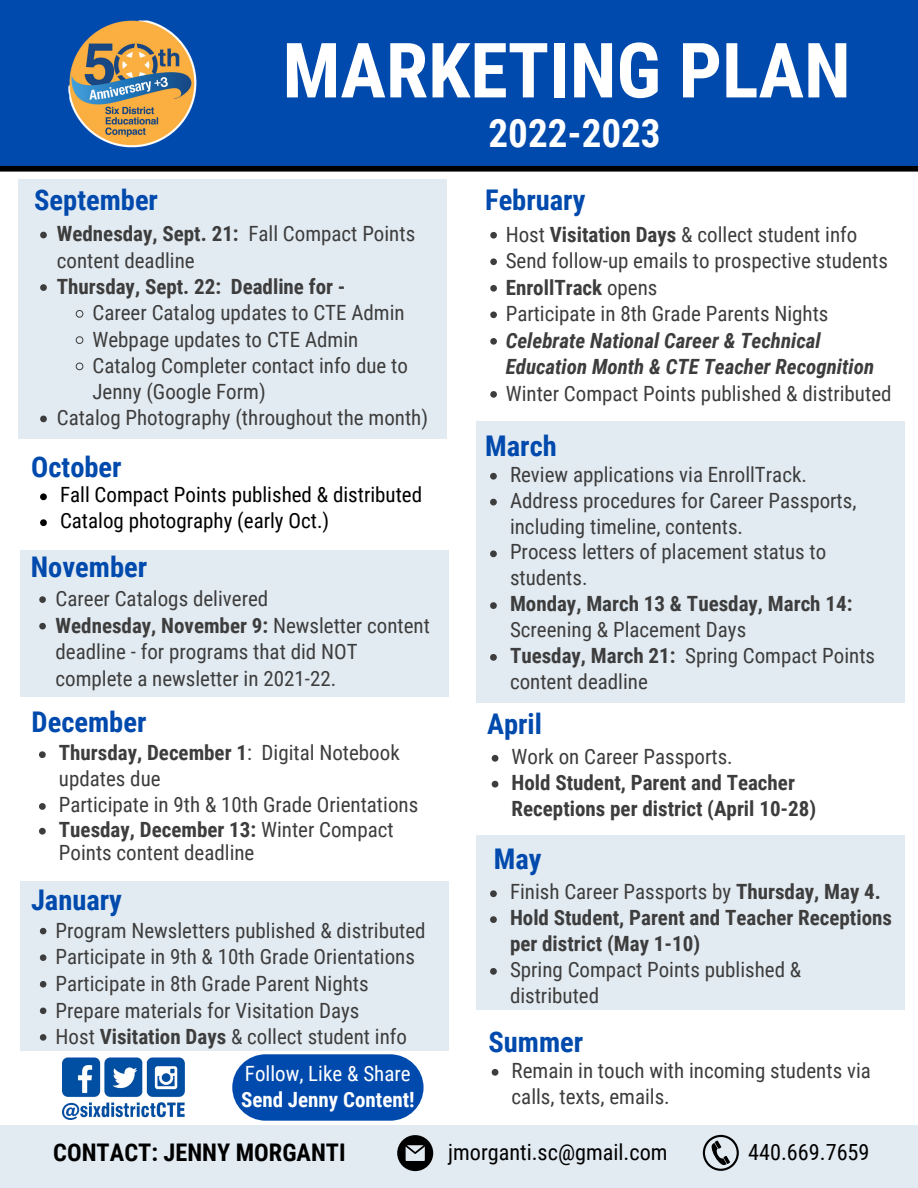
<style>
.page{position:relative;width:918px;height:1188px;background:#fff}
.page>*{position:absolute;margin:0;border:0;box-sizing:border-box;transform-origin:0 0}
.t1{font:700 76.2px "Roboto Condensed";color:#fff}
.t2{font:700 39.15px "Roboto Condensed";color:#fff}
.t3{font:700 28.5px "Roboto Condensed";color:#004aad}
.t4{font:700 24.3px "Roboto Condensed";color:#000}
.t5{font:22.2px "Roboto Condensed";color:#000}
.t6{font:21px/26.5px "Roboto Condensed";color:#3d3d3d}
.t7{font:700 21px/25.8px "Roboto Condensed";color:#3d3d3d}
.t8{font:italic 700 21px/26.5px "Roboto Condensed";color:#3d3d3d}
.t9{font:21px/25.8px "Roboto Condensed";color:#000}
.t10{font:21px "Roboto Condensed";color:#fff}
.t11{font:700 21px "Roboto Condensed";color:#fff}
.s1{font-weight:700}
.s2{font-weight:400}
</style>
<div class="page">
<div style="left:0;top:0;width:918px;height:191px;background:#004aad"></div>
<div style="left:0;top:169px;width:918px;height:1019px;background:#fff"></div>
<div style="left:0;top:1125px;width:918px;height:63px;background:#e3ebf2"></div>
<svg style="left:703px;top:1135px;width:36px;height:36px"></svg>
<svg style="left:397px;top:1135px;width:36px;height:36px"></svg>
<img style="left:62px;top:1057px;width:123px;height:63px">
<div style="left:232px;top:1054px;width:192px;height:67px;background:#004aad;border-radius:33px"></div>
<div style="left:18px;top:179px;width:428px;height:260px;background:#e3ebf2"></div>
<div style="left:20px;top:551px;width:428px;height:146px;background:#e3ebf2"></div>
<div style="left:20px;top:881px;width:428px;height:170px;background:#e3ebf2"></div>
<div style="left:476px;top:835px;width:429px;height:175px;background:#e3ebf2"></div>
<div style="left:476px;top:422px;width:429px;height:281px;background:#e3ebf2"></div>
<div style="left:0;top:166px;width:918px;height:6px;background:#000"></div>
<img style="left:68px;top:20px;width:129px;height:128px">
<svg style="left:40px;top:232px;width:7px;height:6px"></svg>
<svg style="left:40px;top:284px;width:7px;height:7px"></svg>
<svg style="left:76px;top:310px;width:7px;height:8px"></svg>
<svg style="left:76px;top:336px;width:7px;height:8px"></svg>
<svg style="left:76px;top:362px;width:7px;height:8px"></svg>
<svg style="left:40px;top:416px;width:7px;height:6px"></svg>
<svg style="left:39px;top:596px;width:7px;height:7px"></svg>
<svg style="left:39px;top:623px;width:7px;height:6px"></svg>
<svg style="left:39px;top:751px;width:7px;height:7px"></svg>
<svg style="left:39px;top:803px;width:7px;height:7px"></svg>
<svg style="left:39px;top:828px;width:7px;height:7px"></svg>
<svg style="left:40px;top:928px;width:6px;height:6px"></svg>
<svg style="left:40px;top:954px;width:6px;height:7px"></svg>
<svg style="left:40px;top:981px;width:6px;height:7px"></svg>
<svg style="left:40px;top:1008px;width:6px;height:6px"></svg>
<svg style="left:40px;top:1034px;width:6px;height:7px"></svg>
<svg style="left:490px;top:232px;width:7px;height:7px"></svg>
<svg style="left:490px;top:258px;width:7px;height:7px"></svg>
<svg style="left:490px;top:285px;width:7px;height:7px"></svg>
<svg style="left:490px;top:311px;width:7px;height:7px"></svg>
<svg style="left:490px;top:338px;width:7px;height:7px"></svg>
<svg style="left:490px;top:391px;width:7px;height:7px"></svg>
<svg style="left:490px;top:890px;width:7px;height:7px"></svg>
<svg style="left:490px;top:916px;width:7px;height:7px"></svg>
<svg style="left:490px;top:968px;width:7px;height:7px"></svg>
<svg style="left:490px;top:473px;width:7px;height:7px"></svg>
<svg style="left:490px;top:499px;width:7px;height:6px"></svg>
<svg style="left:490px;top:550px;width:7px;height:7px"></svg>
<svg style="left:490px;top:602px;width:7px;height:7px"></svg>
<svg style="left:490px;top:654px;width:7px;height:7px"></svg>
<svg style="left:492px;top:755px;width:6px;height:7px"></svg>
<svg style="left:492px;top:781px;width:6px;height:7px"></svg>
<svg style="left:492px;top:1069px;width:6px;height:7px"></svg>
<svg style="left:40px;top:493px;width:7px;height:7px"></svg>
<svg style="left:40px;top:519px;width:7px;height:7px"></svg>
<h3 class="t3" style="left:34px;top:183px;width:125px">September</h3>
<h1 class="t1" style="left:283px;top:27px;width:570px">MARKETING PLAN</h1>
<h2 class="t2" style="left:489px;top:111px;width:174px">2022-2023</h2>
<h3 class="t3" style="left:485px;top:184px;width:102px">February</h3>
<p class="t6" style="left:57px;top:221px;width:360px"><span class="s1">Wednesday, Sept. 21:</span> Fall Compact Points content deadline</p>
<p class="t7" style="left:57px;top:274px;width:290px">Thursday, Sept. 22: Deadline for -</p>
<p class="t6" style="left:92px;top:300px;width:314px">Career Catalog updates to CTE Admin</p>
<p class="t6" style="left:92px;top:326px;width:267px">Webpage updates to CTE Admin</p>
<p class="t6" style="left:92px;top:352px;width:317px">Catalog Completer contact info due to</p>
<p class="t6" style="left:92px;top:379px;width:175px">Jenny (Google Form)</p>
<p class="t6" style="left:57px;top:405px;width:373px">Catalog Photography (throughout the month)</p>
<h3 class="t3" style="left:31px;top:450px;width:92px">October</h3>
<p class="t9" style="left:60px;top:482px;width:364px">Fall Compact Points published &amp; distributed<br>Catalog photography (early Oct.)</p>
<h3 class="t3" style="left:31px;top:551px;width:118px">November</h3>
<p class="t6" style="left:56px;top:586px;width:376px">Career Catalogs delivered<br><span class="s1">Wednesday, November 9:</span> Newsletter content deadline - for programs that did NOT complete a newsletter in 2021-22.</p>
<h3 class="t3" style="left:32px;top:706px;width:116px">December</h3>
<p class="t6" style="left:59px;top:741px;width:361px;line-height:25px"><span class="s1">Thursday, December 1</span>: Digital Notebook updates due<br>Participate in 9th &amp; 10th Grade Orientations<br><span class="s1">Tuesday, December 13:</span> Winter Compact<br>Points content deadline</p>
<h3 class="t3" style="left:31px;top:883px;width:92px">January</h3>
<p class="t6" style="left:56px;top:917px;width:372px">Program Newsletters published &amp; distributed Participate in 9th &amp; 10th Grade Orientations Participate in 8th Grade Parent Nights Prepare materials for Visitation Days<br>Host <span class="s1">Visitation Days</span> &amp; collect student info</p>
<p class="t10" style="left:245px;top:1062px;width:167px">Follow, Like &amp; Share</p>
<p class="t11" style="left:241px;top:1088px;width:175px">Send Jenny Content!</p>
<p class="t6" style="left:506px;top:221px;width:384px">Host <span class="s1">Visitation Days</span> &amp; collect student info Send follow-up emails to prospective students <span class="s1">EnrollTrack</span> opens<br>Participate in 8th Grade Parents Nights</p>
<p class="t8" style="left:506px;top:327px;width:370px">Celebrate National Career &amp; Technical<br>Education Month &amp; CTE Teacher Recognition</p>
<p class="t6" style="left:506px;top:380px;width:387px">Winter Compact Points published &amp; distributed</p>
<h3 class="t3" style="left:485px;top:430px;width:73px">March</h3>
<p class="t6" style="left:510px;top:462px;width:348px;line-height:25.8px">Review applications via EnrollTrack.<br>Address procedures for Career Passports, including timeline, contents.<br>Process letters of placement status to students.</p>
<p class="t7" style="left:510px;top:591px;width:344px">Monday, March 13 &amp; Tuesday, March 14:</p>
<p class="t6" style="left:510px;top:617px;width:367px;line-height:25.8px">Screening &amp; Placement Days<br><span class="s1">Tuesday, March 21:</span> Spring Compact Points content deadline</p>
<h3 class="t3" style="left:487px;top:707px;width:56px">April</h3>
<p class="t6" style="left:512px;top:743px;width:223px">Work on Career Passports.</p>
<p class="t7" style="left:512px;top:770px;width:306px">Hold Student, Parent and Teacher<br>Receptions per district (April 10-28)</p>
<h3 class="t3" style="left:494px;top:843px;width:49px">May</h3>
<p class="t7" style="left:510px;top:879px;width:383px"><span class="s2">Finish Career Passports by</span> Thursday, May 4.<br>Hold Student, Parent and Teacher Receptions per district (May 1-10)</p>
<p class="t6" style="left:510px;top:957px;width:293px;line-height:25.8px">Spring Compact Points published &amp; distributed</p>
<h3 class="t3" style="left:489px;top:1026px;width:96px">Summer</h3>
<p class="t6" style="left:512px;top:1058px;width:361px;line-height:25.8px">Remain in touch with incoming students via calls, texts, emails.</p>
<p class="t4" style="left:53px;top:1138px;width:294px">CONTACT: JENNY MORGANTI</p>
<p class="t5" style="left:448px;top:1140px;width:221px">jmorganti.sc@gmail.com</p>
<p class="t5" style="left:748px;top:1140px;width:123px">440.669.7659</p>
</div>
